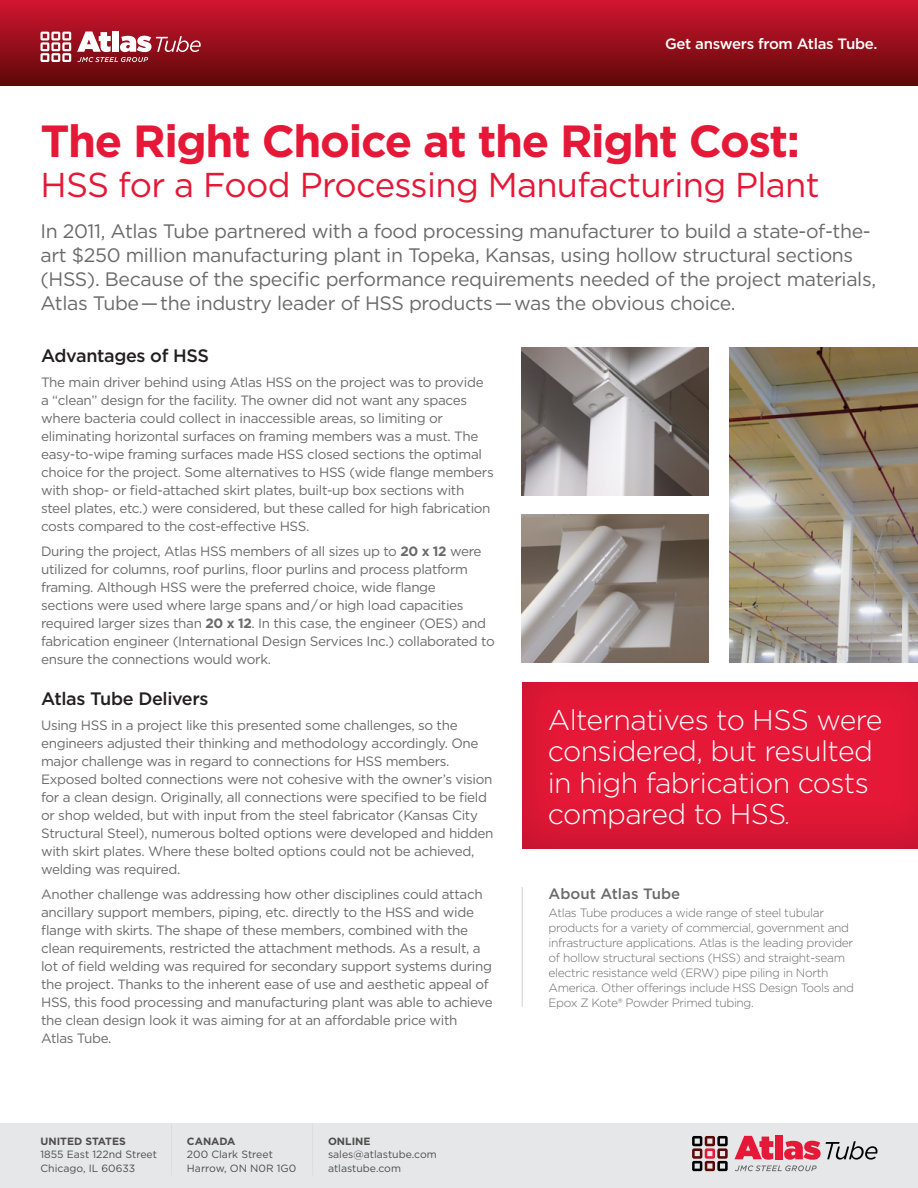
<style>
.page{position:relative;width:918px;height:1188px;background:#fff}
.page>*{position:absolute;margin:0;border:0;box-sizing:border-box;transform-origin:0 0}
.t1{font:700 45px "Gotham";letter-spacing:-.03em;color:#e51837}
.t2{font:34.5px "Gotham";letter-spacing:-.02em;color:#e51837}
.t3{font:300 28.5px/31.5px "Gotham";letter-spacing:-.02em;color:#fff}
.t4{font:19.5px/24px "Gotham";letter-spacing:-.02em;color:#6a6a6c}
.t5{font:500 18px "Gotham";letter-spacing:-.02em;color:#231f20}
.t6{font:500 15px "Gotham";letter-spacing:-.02em;color:#fff}
.t7{font:500 15px "Gotham";color:#6a6a6c}
.t8{font:13.5px/18px "Gotham";letter-spacing:-.025em;color:#6a6a6c}
.t9{font:300 12px/15px "Gotham";letter-spacing:-.03em;color:#6a6a6c}
.t10{font:10.5px/13.5px "Gotham";color:#4f4c4d}
.t11{font:700 10.5px "Gotham";color:#4f4c4d}
.s1{font-weight:700}
.s2{font-weight:400;font-style:italic;font-size:18px}
</style>
<div class="page">
<div style="left:509px;top:673px;width:409px;height:178px;background:#231f20;opacity:.2"></div>
<img style="left:522px;top:348px;width:187px;height:147px">
<img style="left:522px;top:515px;width:187px;height:147px">
<img style="left:729px;top:348px;width:189px;height:314px">
<div style="left:0;top:0;width:918px;height:85px;background:linear-gradient(to bottom,#d21630,#5e0808)"></div>
<hr style="left:522px;top:887px;width:1px;height:120px;background:#d3d2d2">
<div style="left:113px;top:31px;width:6px;height:21px;background:#fff"></div>
<svg style="left:40px;top:32px;width:31px;height:30px"></svg>
<svg style="left:77px;top:32px;width:124px;height:30px"></svg>
<div style="left:0;top:1123px;width:918px;height:65px;background:#e6e7e8"></div>
<hr style="left:171px;top:1123px;width:1px;height:52px;background:#deddde">
<hr style="left:312px;top:1123px;width:1px;height:52px;background:#deddde">
<div style="left:776px;top:1135px;width:7px;height:24px;background:#e51837"></div>
<svg style="left:692px;top:1136px;width:36px;height:35px"></svg>
<svg style="left:734px;top:1136px;width:143px;height:35px"></svg>
<p class="t6" style="left:665px;top:34px;width:214px">Get answers from Atlas Tube.</p>
<h1 class="t1" style="left:40px;top:111px;width:761px">The Right Choice at the Right Cost:</h1>
<h2 class="t2" style="left:40px;top:163px;width:781px">HSS for a Food Processing Manufacturing Plant</h2>
<p class="t4" style="left:40px;top:219px;width:837px">In 2011, Atlas Tube partnered with a food processing manufacturer to build a state-of-the&shy;art $250 million manufacturing plant in Topeka, Kansas, using hollow structural sections (HSS). Because of the specific performance requirements needed of the project materials, Atlas Tube — the industry leader of HSS products — was the obvious choice.</p>
<h3 class="t5" style="left:41px;top:344px;width:169px">Advantages of HSS</h3>
<p class="t8" style="left:41px;top:373px;width:454px">The main driver behind using Atlas HSS on the project was to provide a “clean” design for the facility. The owner did not want any spaces where bacteria could collect in inaccessible areas, so limiting or eliminating horizontal surfaces on framing members was a must. The easy-to-wipe framing surfaces made HSS closed sections the optimal choice for the project. Some alternatives to HSS (wide flange members with shop- or field-attached skirt plates, built-up box sections with steel plates, etc.) were considered, but these called for high fabrication costs compared to the cost-effective HSS.</p>
<p class="t8" style="left:41px;top:541px;width:455px">During the project, Atlas HSS members of all sizes up to <span class="s1">20 x 12</span> were utilized for columns, roof purlins, floor purlins and process platform framing. Although HSS were the preferred choice, wide flange<br>sections were used where large spans and / or high load capacities required larger sizes than <span class="s1">20 x 12</span>. In this case, the engineer (OES) and fabrication engineer (International Design Services Inc.) collaborated to ensure the connections would work.</p>
<h3 class="t5" style="left:41px;top:687px;width:169px">Atlas Tube Delivers</h3>
<p class="t8" style="left:41px;top:716px;width:454px">Using HSS in a project like this presented some challenges, so the engineers adjusted their thinking and methodology accordingly. One major challenge was in regard to connections for HSS members.<br>Exposed bolted connections were not cohesive with the owner’s vision for a clean design. Originally, all connections were specified to be field or shop welded, but with input from the steel fabricator (Kansas City Structural Steel), numerous bolted options were developed and hidden with skirt plates. Where these bolted options could not be achieved, welding was required.</p>
<p class="t8" style="left:41px;top:885px;width:453px">Another challenge was addressing how other disciplines could attach ancillary support members, piping, etc. directly to the HSS and wide flange with skirts. The shape of these members, combined with the clean requirements, restricted the attachment methods. As a result, a lot of field welding was required for secondary support systems during the project. Thanks to the inherent ease of use and aesthetic appeal of HSS, this food processing and manufacturing plant was able to achieve the clean design look it was aiming for at an affordable price with Atlas Tube.</p>
<p class="t11" style="left:40px;top:1134px;width:87px">UNITED STATES</p>
<p class="t10" style="left:40px;top:1148px;width:118px">1855 East 122nd Street<br>Chicago, IL 60633</p>
<p class="t11" style="left:187px;top:1134px;width:50px">CANADA</p>
<p class="t10" style="left:187px;top:1148px;width:111px">200 Clark Street<br>Harrow, ON N0R 1G0</p>
<p class="t11" style="left:328px;top:1134px;width:44px">ONLINE</p>
<p class="t10" style="left:328px;top:1148px;width:110px">sales@atlastube.com atlastube.com</p>
<h3 class="t3" style="left:548px;top:703px;width:336px">Alternatives to HSS were considered, but resulted in high fabrication costs compared to HSS<span class="s2">.</span></h3>
<p class="t7" style="left:549px;top:883px;width:133px">About Atlas Tube</p>
<p class="t9" style="left:549px;top:905px;width:307px">Atlas Tube produces a wide range of steel tubular products for a variety of commercial, government and infrastructure applications. Atlas is the leading provider of hollow structural sections (HSS) and straight-seam electric resistance weld (ERW) pipe piling in North America. Other offerings include HSS Design Tools and Epox Z Kote® Powder Primed tubing.</p>
</div>
